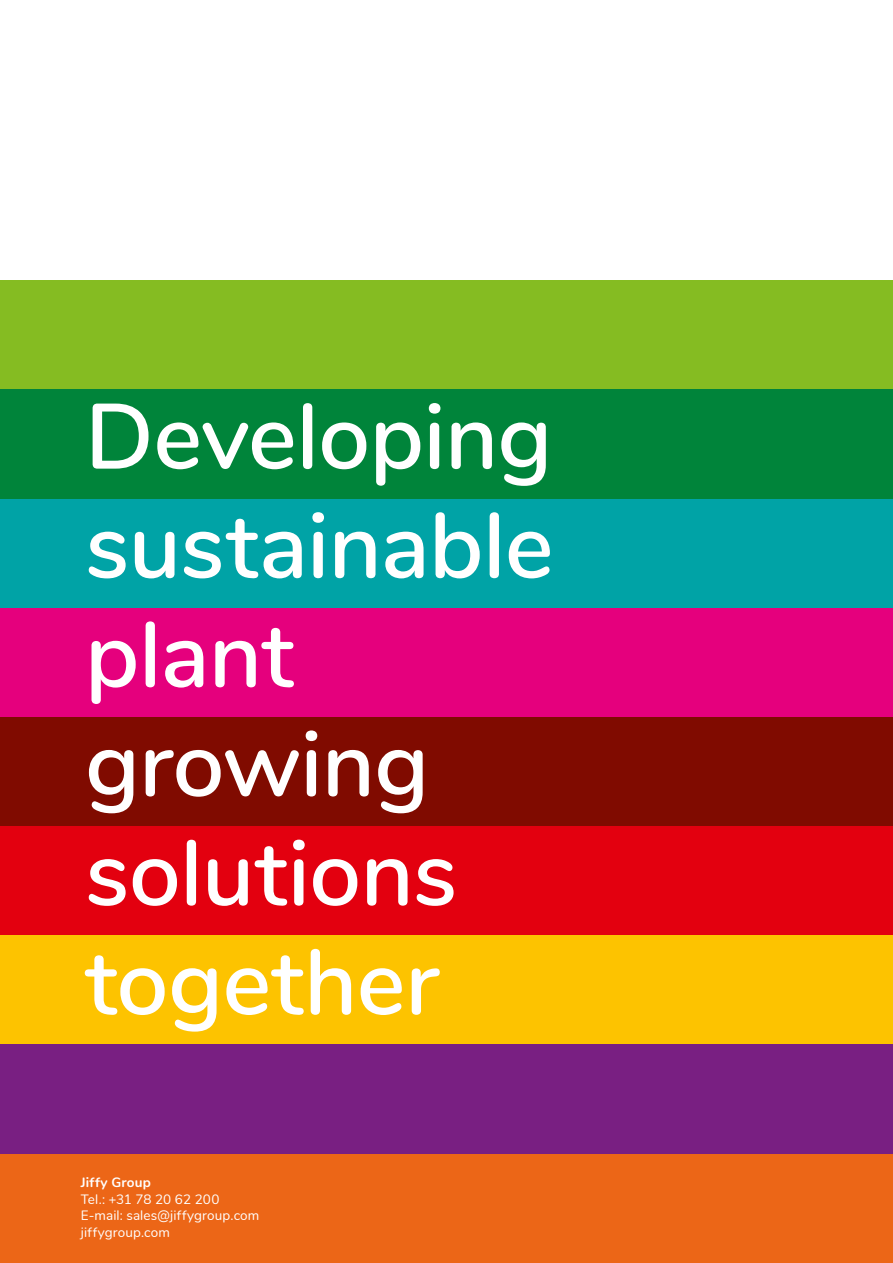
<style>
.page{position:relative;width:893px;height:1263px;background:#fff}
.page>*{position:absolute;margin:0;border:0;box-sizing:border-box;transform-origin:0 0}
.t1{font:600 92.25px/109.2px "Nunito";letter-spacing:-.01em;color:#fff}
.t2{font:13.5px/16.5px "Nunito";letter-spacing:.01em;color:#fff}
.t3{font:700 13.5px "Nunito";letter-spacing:.015em;color:#fff}
</style>
<div class="page">
<div style="left:0;top:281px;width:893px;height:109px;background:#85bc22"></div>
<div style="left:0;top:390px;width:893px;height:109px;background:#00843a"></div>
<div style="left:0;top:499px;width:893px;height:109px;background:#00a3a6"></div>
<div style="left:0;top:608px;width:893px;height:109px;background:#e5007d"></div>
<div style="left:0;top:717px;width:893px;height:109px;background:#800b00"></div>
<div style="left:0;top:826px;width:893px;height:109px;background:#e3000f"></div>
<div style="left:0;top:935px;width:893px;height:110px;background:#fdc300"></div>
<div style="left:0;top:1045px;width:893px;height:109px;background:#791f82"></div>
<div style="left:0;top:1154px;width:893px;height:109px;background:#ec6617"></div>
<h1 class="t1" style="left:85px;top:377px;width:470px">Developing sustainable plant growing solutions together</h1>
<p class="t3" style="left:81px;top:1173px;width:72px">Jiffy Group</p>
<p class="t2" style="left:81px;top:1190px;width:180px">Tel.: +31 78 20 62 200<br>E-mail: sales@jiffygroup.com jiffygroup.com</p>
</div>
